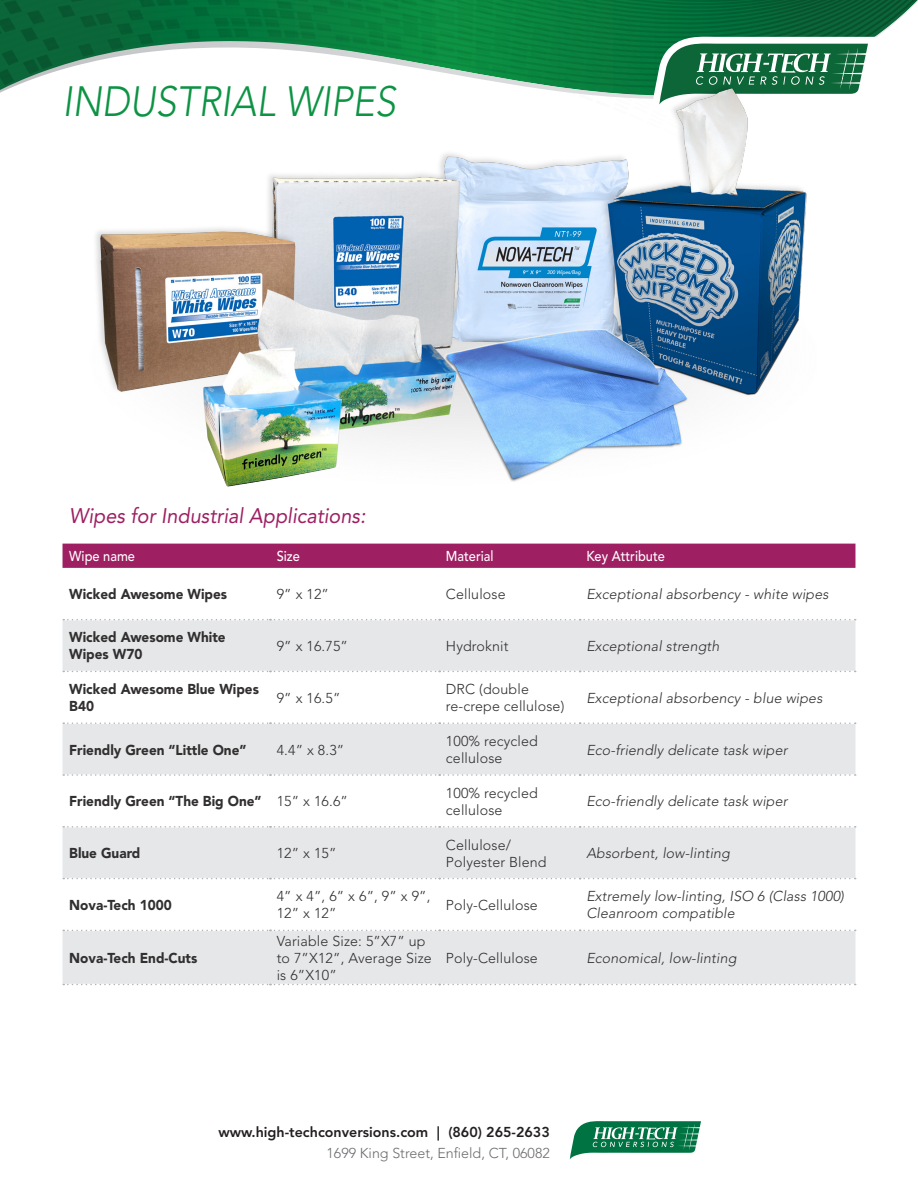
<style>
.page{position:relative;width:918px;height:1188px;background:#fff}
.page>*{position:absolute;margin:0;border:0;box-sizing:border-box;transform-origin:0 0}
.t1{font:italic 300 42px "Avenir LT Std";color:#0d9344;scale:.9 1}
.wipe_type{font:italic 21px "Avenir LT Std";color:#9e1f62;scale:.95 1}
.inner_table_text_sty{font:300 14.25px/17.1px "Avenir LT Std";letter-spacing:.01em;color:#312f30}
.inner_table_text_sty-2{font:italic 300 14.25px "Avenir LT Std";letter-spacing:.01em;color:#312f30}
.inner_cell_product_n{font:900 14.25px/17.1px "Avenir LT Std";color:#312f30;scale:.95 1}
.t2{font:800 14.25px "Avenir LT Std";color:#231f20}
.table_headers{font:500 14.25px "Avenir LT Std";color:#fff;scale:.9 1}
.t3{font:300 14.25px "Avenir LT Std";color:#6c6d70}
</style>
<div class="page">
<svg style="left:570px;top:1121px;width:131px;height:38px"></svg>
<div style="left:63px;top:544px;width:792px;height:24px;background:#9e1f62"></div>
<svg style="left:63px;top:620px;width:792px;height:364px;fill:#e6e7e9"></svg>
<svg style="left:63px;top:619px;width:793px;height:1px"></svg>
<svg style="left:63px;top:671px;width:793px;height:1px"></svg>
<svg style="left:63px;top:722px;width:793px;height:2px"></svg>
<svg style="left:63px;top:774px;width:793px;height:2px"></svg>
<svg style="left:63px;top:826px;width:793px;height:2px"></svg>
<svg style="left:63px;top:878px;width:793px;height:1px"></svg>
<svg style="left:63px;top:930px;width:793px;height:1px"></svg>
<svg style="left:63px;top:984px;width:793px;height:1px"></svg>
<svg style="left:0;top:0;width:918px;height:94px"></svg>
<img style="left:76px;top:76px;width:753px;height:411px">
<p class="t1" style="left:63px;top:77px;width:372px">INDUSTRIAL WIPES</p>
<p class="wipe_type" style="left:69px;top:503px;width:313px">Wipes for Industrial Applications:</p>
<p class="table_headers" style="left:69px;top:548px;width:75px">Wipe name</p>
<p class="table_headers" style="left:277px;top:548px;width:27px">Size</p>
<p class="table_headers" style="left:446px;top:548px;width:55px">Material</p>
<p class="table_headers" style="left:586px;top:548px;width:89px">Key Attribute</p>
<p class="inner_cell_product_n" style="left:69px;top:586px;width:168px">Wicked Awesome Wipes</p>
<p class="inner_table_text_sty" style="left:277px;top:586px;width:54px">9” x 12”</p>
<p class="inner_table_text_sty" style="left:446px;top:586px;width:61px">Cellulose</p>
<p class="inner_table_text_sty-2" style="left:586px;top:586px;width:244px">Exceptional absorbency - white wipes</p>
<p class="inner_cell_product_n" style="left:69px;top:629px;width:166px">Wicked Awesome White<br>Wipes W70</p>
<p class="inner_table_text_sty" style="left:277px;top:638px;width:73px">9” x 16.75”</p>
<p class="inner_table_text_sty" style="left:446px;top:638px;width:64px">Hydroknit</p>
<p class="inner_table_text_sty-2" style="left:586px;top:638px;width:135px">Exceptional strength</p>
<p class="inner_cell_product_n" style="left:69px;top:681px;width:201px">Wicked Awesome Blue Wipes</p>
<p class="inner_cell_product_n" style="left:69px;top:698px;width:28px">B40</p>
<p class="inner_table_text_sty" style="left:446px;top:681px;width:85px">DRC (double</p>
<p class="inner_table_text_sty" style="left:446px;top:698px;width:120px">re-crepe cellulose)</p>
<p class="inner_table_text_sty-2" style="left:586px;top:689px;width:238px">Exceptional absorbency - blue wipes</p>
<p class="inner_table_text_sty" style="left:277px;top:689px;width:65px">9” x 16.5”</p>
<p class="inner_cell_product_n" style="left:69px;top:741px;width:188px">Friendly Green “Little One”</p>
<p class="inner_table_text_sty" style="left:277px;top:741px;width:69px">4.4” x 8.3”</p>
<p class="inner_table_text_sty" style="left:446px;top:733px;width:94px">100% recycled cellulose</p>
<p class="inner_table_text_sty-2" style="left:586px;top:741px;width:203px">Eco-friendly delicate task wiper</p>
<p class="inner_cell_product_n" style="left:69px;top:793px;width:204px">Friendly Green “The Big One”</p>
<p class="inner_table_text_sty" style="left:277px;top:793px;width:73px">15” x 16.6”</p>
<p class="inner_table_text_sty" style="left:446px;top:784px;width:94px">100% recycled cellulose</p>
<p class="inner_table_text_sty-2" style="left:586px;top:793px;width:203px">Eco-friendly delicate task wiper</p>
<p class="inner_cell_product_n" style="left:69px;top:845px;width:76px">Blue Guard</p>
<p class="inner_table_text_sty" style="left:277px;top:845px;width:61px">12” x 15”</p>
<p class="inner_table_text_sty" style="left:446px;top:836px;width:67px">Cellulose/</p>
<p class="inner_table_text_sty" style="left:446px;top:853px;width:102px">Polyester Blend</p>
<p class="inner_table_text_sty-2" style="left:586px;top:845px;width:145px">Absorbent, low-linting</p>
<p class="inner_cell_product_n" style="left:69px;top:896px;width:109px">Nova-Tech 1000</p>
<p class="inner_table_text_sty" style="left:277px;top:888px;width:155px">4” x 4”, 6” x 6”, 9” x 9”,<br>12” x 12”</p>
<p class="inner_table_text_sty" style="left:446px;top:896px;width:93px">Poly-Cellulose</p>
<p class="inner_table_text_sty-2" style="left:586px;top:888px;width:259px">Extremely low-linting, ISO 6 (Class 1000)</p>
<p class="inner_table_text_sty-2" style="left:586px;top:905px;width:150px">Cleanroom compatible</p>
<p class="inner_cell_product_n" style="left:69px;top:949px;width:136px">Nova-Tech End-Cuts</p>
<p class="inner_table_text_sty" style="left:277px;top:932px;width:157px">Variable Size: 5”X7” up to 7”X12”, Average Size is 6”X10”</p>
<p class="inner_table_text_sty" style="left:446px;top:949px;width:93px">Poly-Cellulose</p>
<p class="inner_table_text_sty-2" style="left:586px;top:950px;width:152px">Economical, low-linting</p>
<p class="t2" style="left:219px;top:1124px;width:333px">www.high-techconversions.com | (860) 265-2633</p>
<p class="t3" style="left:327px;top:1145px;width:225px">1699 King Street, Enfield, CT, 06082</p>
</div>
